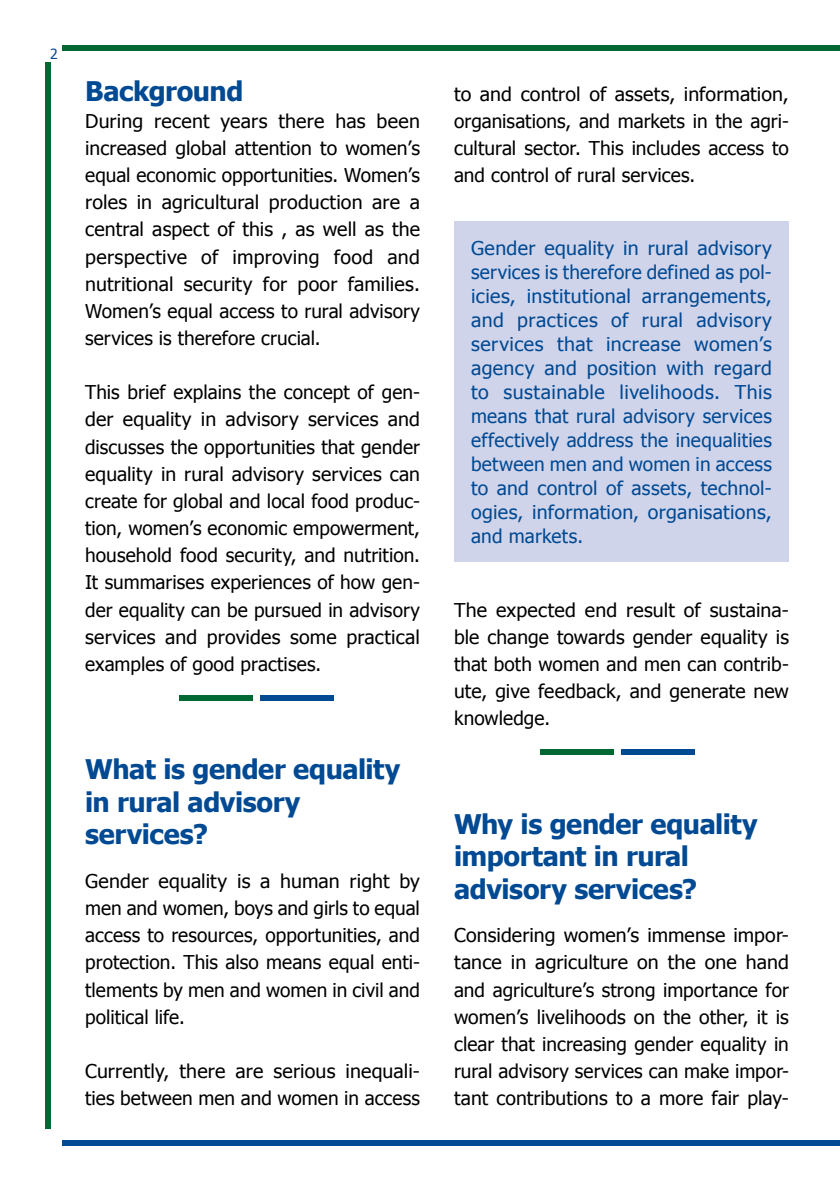
<style>
.page{position:relative;width:840px;height:1191px;background:#fff}
.page>*{position:absolute;margin:0;border:0;box-sizing:border-box;transform-origin:0 0}
.t1{font:700 27px/32.4px "Tahoma";letter-spacing:-.015em;color:#004993}
.t2{font:19px/27.2px "Tahoma";letter-spacing:.005em;color:#000;text-align:justify}
.t3{font:19px/24px "Tahoma";letter-spacing:.015em;color:#004993;text-align:justify}
.t4{font:14px "Tahoma";color:#004993}
</style>
<div class="page">
<div style="left:454px;top:222px;width:334px;height:340px;background:#cfd4ea"></div>
<div style="left:179px;top:695px;width:73px;height:6px;background:#006833"></div>
<div style="left:260px;top:695px;width:73px;height:6px;background:#004993"></div>
<div style="left:539px;top:749px;width:74px;height:6px;background:#006833"></div>
<div style="left:621px;top:749px;width:73px;height:6px;background:#004993"></div>
<div style="left:62px;top:45px;width:777px;height:6px;background:#006833"></div>
<div style="left:62px;top:1140px;width:777px;height:5px;background:#004993"></div>
<div style="left:45px;top:62px;width:6px;height:1066px;background:#006833"></div>
<p class="t4" style="left:50px;top:45px;width:9px">2</p>
<h1 class="t1" style="left:85px;top:73px;width:160px">Background</h1>
<p class="t2" style="left:85px;top:106px;width:336px">During recent years there has been increased global attention to women’s equal economic opportunities. Women’s roles in agricultural production are a central aspect of this , as well as the perspective of improving food and nutritional security for poor families.<br>Women’s equal access to rural advisory services is therefore crucial.</p>
<p class="t2" style="left:85px;top:378px;width:336px">This brief explains the concept of gen&shy;der equality in advisory services and discusses the opportunities that gender equality in rural advisory services can create for global and local food produc&shy;tion, women’s economic empowerment, household food security, and nutrition.<br>It summarises experiences of how gen&shy;der equality can be pursued in advisory services and provides some practical examples of good practises.</p>
<h1 class="t1" style="left:85px;top:751px;width:316px">What is gender equality in rural advisory services?</h1>
<p class="t2" style="left:85px;top:866px;width:336px">Gender equality is a human right by men and women, boys and girls to equal access to resources, opportunities, and protection. This also means equal enti&shy;tlements by men and women in civil and political life.</p>
<p class="t2" style="left:85px;top:1056px;width:336px">Currently, there are serious inequali&shy;ties between men and women in access</p>
<p class="t2" style="left:454px;top:79px;width:336px">to and control of assets, information, organisations, and markets in the agri&shy;cultural sector. This includes access to and control of rural services.</p>
<p class="t3" style="left:471px;top:235px;width:302px">Gender equality in rural advisory services is therefore defined as pol&shy;icies, institutional arrangements, and practices of rural advisory services that increase women’s agency and position with regard to sustainable livelihoods. This means that rural advisory services effectively address the inequalities between men and women in access to and control of assets, technol&shy;ogies, information, organisations, and markets.</p>
<p class="t2" style="left:454px;top:595px;width:336px">The expected end result of sustaina&shy;ble change towards gender equality is that both women and men can contrib&shy;ute, give feedback, and generate new knowledge.</p>
<h1 class="t1" style="left:454px;top:806px;width:305px">Why is gender equality important in rural advisory services?</h1>
<p class="t2" style="left:454px;top:921px;width:336px">Considering women’s immense impor&shy;tance in agriculture on the one hand and agriculture’s strong importance for women’s livelihoods on the other, it is clear that increasing gender equality in rural advisory services can make impor&shy;tant contributions to a more fair play-</p>
</div>
